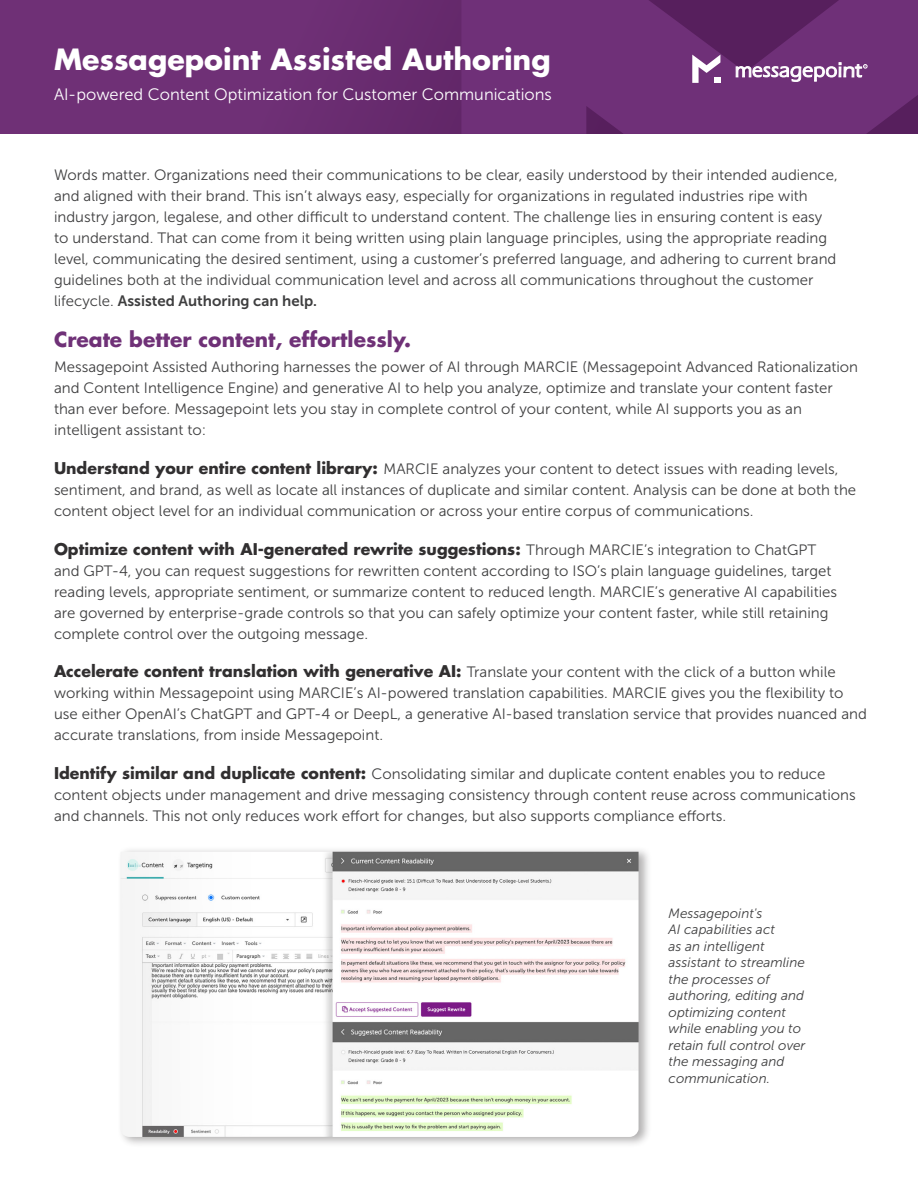
<style>
.page{position:relative;width:918px;height:1188px;background:#fff}
.page>*{position:absolute;margin:0;border:0;box-sizing:border-box;transform-origin:0 0}
.Cover_Subtitle{font:700 28.5px "Futura Std";color:#fff}
.Heading_Level_1___Purple{font:700 20.25px "Futura Std";color:#6f3177}
.Cover_Subtitle-2{font:16.5px "Museo Sans 300";color:#fff}
.Heading_Level_1___Purple-2{font:700 15.75px "Futura Std";color:#312f30}
.Heading_Level_1___Purple-3{font:15px/21px "Museo Sans 300";color:#3e3e3f}
.Body___Main{font:15px/21px "Museo Sans 300";color:#3e3e3f}
.t1{font:italic 13.5px/16.5px "Museo Sans 300";color:#3e3e3f}
.s1{font-family:"Museo Sans 700"}
.s2{font-family:"Futura Std";font-weight:700;font-size:15.75px;color:#312f30}
.s3{font-family:"Museo Sans 300";font-weight:400;font-size:15px;color:#3e3e3f}
</style>
<div class="page">
<div style="left:0;top:0;width:918px;height:134px;background:#6f3076"></div>
<svg style="left:586px;top:0;width:332px;height:134px"></svg>
<svg style="left:736px;top:51px;width:131px;height:41px"></svg>
<svg style="left:692px;top:55px;width:28px;height:28px"></svg>
<div style="left:118px;top:846px;width:534px;height:302px;background:#231f20;opacity:.35"></div>
<img style="left:121px;top:852px;width:518px;height:285px">
<p class="Cover_Subtitle" style="left:54px;top:40px;width:498px">Messagepoint Assisted Authoring</p>
<p class="Cover_Subtitle-2" style="left:54px;top:85px;width:499px">AI-powered Content Optimization for Customer Communications</p>
<p class="Body___Main" style="left:54px;top:165px;width:785px">Words matter. Organizations need their communications to be clear, easily understood by their intended audience, and aligned with their brand. This isn’t always easy, especially for organizations in regulated industries ripe with industry jargon, legalese, and other difficult to understand content. The challenge lies in ensuring content is easy to understand. That can come from it being written using plain language principles, using the appropriate reading level, communicating the desired sentiment, using a customer’s preferred language, and adhering to current brand guidelines both at the individual communication level and across all communications throughout the customer lifecycle. <span class="s1">Assisted Authoring can help.</span></p>
<p class="Heading_Level_1___Purple" style="left:54px;top:326px;width:359px">Create better content, effortlessly.</p>
<p class="Body___Main" style="left:54px;top:357px;width:806px">Messagepoint Assisted Authoring harnesses the power of AI through MARCIE (Messagepoint Advanced Rationalization and Content Intelligence Engine) and generative AI to help you analyze, optimize and translate your content faster than ever before. Messagepoint lets you stay in complete control of your content, while AI supports you as an intelligent assistant to:</p>
<p class="Heading_Level_1___Purple-3" style="left:54px;top:458px;width:804px"><span class="s2">Understand your entire content library:</span> MARCIE analyzes your content to detect issues with reading levels, sentiment, and brand, as well as locate all instances of duplicate and similar content. Analysis can be done at both the content object level for an individual communication or across your entire corpus of communications.</p>
<p class="Heading_Level_1___Purple-2" style="left:54px;top:538px;width:764px">Optimize content with AI-generated rewrite suggestions: <span class="s3">Through MARCIE’s integration to ChatGPT</span></p>
<p class="Heading_Level_1___Purple-3" style="left:54px;top:560px;width:785px">and GPT-4, you can request suggestions for rewritten content according to ISO’s plain language guidelines, target reading levels, appropriate sentiment, or summarize content to reduced length. MARCIE’s generative AI capabilities are governed by enterprise-grade controls so that you can safely optimize your content faster, while still retaining complete control over the outgoing message.</p>
<p class="Heading_Level_1___Purple-3" style="left:54px;top:662px;width:814px"><span class="s2">Accelerate content translation with generative AI:</span> Translate your content with the click of a button while working within Messagepoint using MARCIE’s AI-powered translation capabilities. MARCIE gives you the flexibility to use either OpenAI’s ChatGPT and GPT-4 or DeepL, a generative AI-based translation service that provides nuanced and accurate translations, from inside Messagepoint.</p>
<p class="Heading_Level_1___Purple-3" style="left:54px;top:763px;width:803px"><span class="s2">Identify similar and duplicate content:</span> Consolidating similar and duplicate content enables you to reduce content objects under management and drive messaging consistency through content reuse across communications and channels. This not only reduces work effort for changes, but also supports compliance efforts.</p>
<p class="t1" style="left:669px;top:905px;width:138px">Messagepoint's<br>AI capabilities act<br>as an intelligent assistant to streamline the processes of authoring, editing and optimizing content while enabling you to retain full control over the messaging and communication.</p>
</div>
